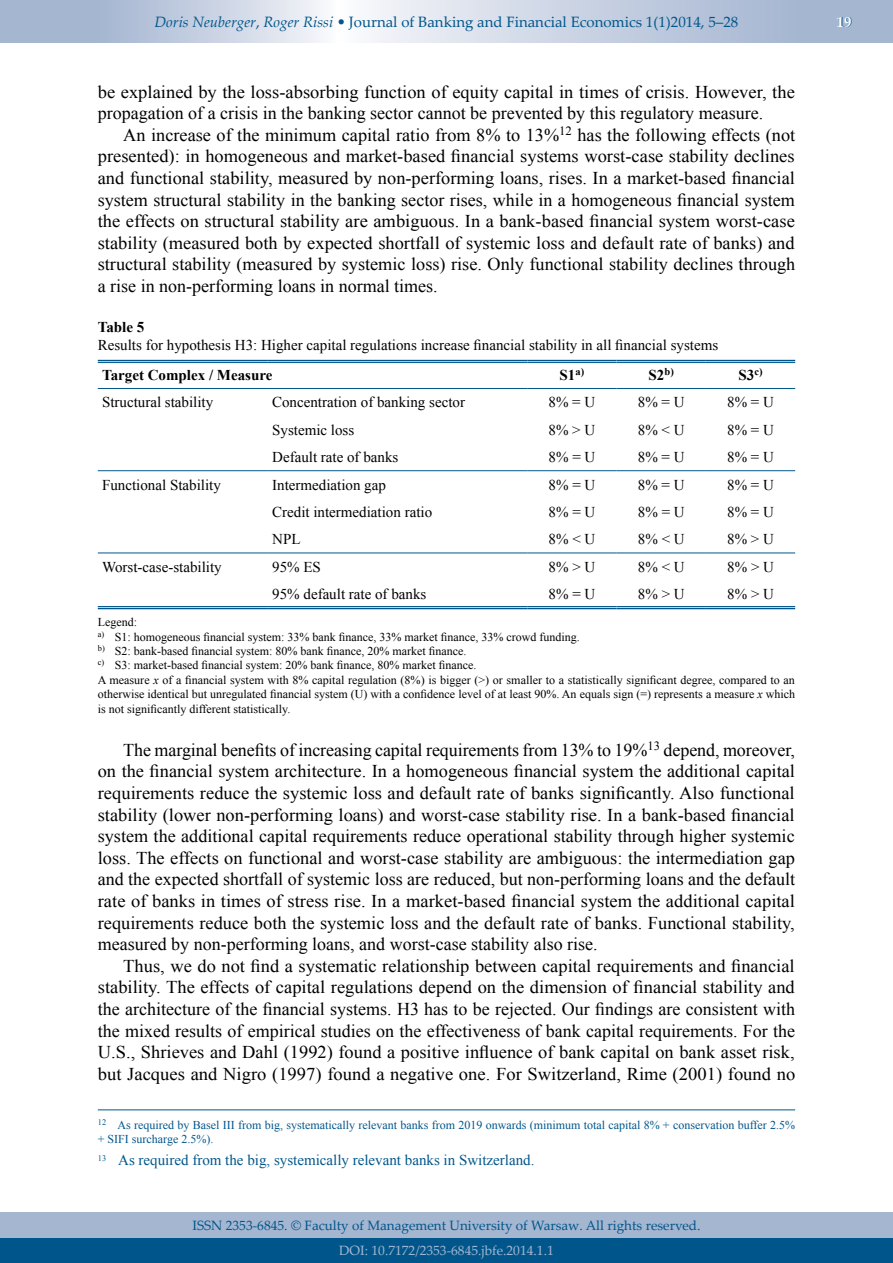
<style>
.page{position:relative;width:893px;height:1263px;background:#fff}
.page>*{position:absolute;margin:0;border:0;box-sizing:border-box;transform-origin:0 0}
.t1{font:18px/21.6px "Times New Roman";color:#000;text-align:justify}
.t2{font:15px "Times New Roman";color:#000}
.t3{font:15px "Palatino Linotype";color:#00568b}
.t4{font:15px "Times New Roman";color:#00568b}
.t5{font:700 15px "Times New Roman";color:#000}
.t6{font:700 15px "Palatino Linotype";color:#fff}
.t7{font:13.5px "Palatino Linotype";color:#00568b}
.t8{font:13.5px "Palatino Linotype";color:#a5b6d1}
.t9{font:12px/14.4px "Times New Roman";color:#000}
.t10{font:12px/14.4px "Times New Roman";color:#00568b}
.s1{font-style:italic}
</style>
<div class="page">
<div style="left:795px;top:0;width:98px;height:43px;background:#a5b6d1"></div>
<svg style="left:98px;top:0;width:697px;height:43px;background:#cdd6e5"></svg>
<div style="left:0;top:1237px;width:893px;height:26px;background:#00568b"></div>
<div style="left:0;top:1212px;width:893px;height:25px;background:#a5b6d1"></div>
<div style="left:0;top:0;width:98px;height:43px;background:#a5b6d1"></div>
<hr style="left:98px;top:360px;width:170px;height:1px;background:#00568b">
<hr style="left:98px;top:362px;width:170px;height:1px;background:#00568b">
<hr style="left:268px;top:360px;width:259px;height:1px;background:#00568b">
<hr style="left:268px;top:362px;width:259px;height:1px;background:#00568b">
<hr style="left:527px;top:360px;width:90px;height:1px;background:#00568b">
<hr style="left:527px;top:362px;width:90px;height:1px;background:#00568b">
<hr style="left:617px;top:360px;width:89px;height:1px;background:#00568b">
<hr style="left:617px;top:362px;width:89px;height:1px;background:#00568b">
<hr style="left:706px;top:360px;width:89px;height:1px;background:#00568b">
<hr style="left:706px;top:362px;width:89px;height:1px;background:#00568b">
<hr style="left:98px;top:388px;width:170px;height:1px;background:#00568b">
<hr style="left:268px;top:388px;width:259px;height:1px;background:#00568b">
<hr style="left:527px;top:388px;width:90px;height:1px;background:#00568b">
<hr style="left:617px;top:388px;width:89px;height:1px;background:#00568b">
<hr style="left:706px;top:388px;width:89px;height:1px;background:#00568b">
<hr style="left:98px;top:470px;width:170px;height:1px;background:#00568b">
<hr style="left:268px;top:470px;width:259px;height:1px;background:#00568b">
<hr style="left:527px;top:470px;width:90px;height:1px;background:#00568b">
<hr style="left:617px;top:470px;width:89px;height:1px;background:#00568b">
<hr style="left:706px;top:470px;width:89px;height:1px;background:#00568b">
<hr style="left:98px;top:553px;width:170px;height:1px;background:#00568b">
<hr style="left:98px;top:606px;width:170px;height:1px;background:#00568b">
<hr style="left:98px;top:608px;width:170px;height:1px;background:#00568b">
<hr style="left:268px;top:553px;width:259px;height:1px;background:#00568b">
<hr style="left:527px;top:553px;width:90px;height:1px;background:#00568b">
<hr style="left:617px;top:553px;width:89px;height:1px;background:#00568b">
<hr style="left:706px;top:553px;width:89px;height:1px;background:#00568b">
<hr style="left:268px;top:606px;width:259px;height:1px;background:#00568b">
<hr style="left:268px;top:608px;width:259px;height:1px;background:#00568b">
<hr style="left:527px;top:606px;width:90px;height:1px;background:#00568b">
<hr style="left:527px;top:608px;width:90px;height:1px;background:#00568b">
<hr style="left:617px;top:606px;width:89px;height:1px;background:#00568b">
<hr style="left:617px;top:608px;width:89px;height:1px;background:#00568b">
<hr style="left:706px;top:606px;width:89px;height:1px;background:#00568b">
<hr style="left:706px;top:608px;width:89px;height:1px;background:#00568b">
<hr style="left:98px;top:1109px;width:697px;height:1px;background:#00568b">
<p class="t3" style="left:155px;top:11px;width:585px"><span class="s1">Doris Neuberger</span>, <span class="s1">Roger Rissi</span> • Journal of Banking and Financial Economics 1(1)2014, 5–28</p>
<p class="t1" style="left:98px;top:80px;width:699px">be explained by the loss-absorbing function of equity capital in times of crisis. However, the propagation of a crisis in the banking sector cannot be prevented by this regulatory measure.</p>
<p class="t1" style="left:98px;top:124px;width:699px;text-indent:26px">An increase of the minimum capital ratio from 8% to 13%<sup>12</sup> has the following effects (not presented): in homogeneous and market-based financial systems worst-case stability declines and functional stability, measured by non-performing loans, rises. In a market-based financial system structural stability in the banking sector rises, while in a homogeneous financial system the effects on structural stability are ambiguous. In a bank-based financial system worst-case stability (measured both by expected shortfall of systemic loss and default rate of banks) and structural stability (measured by systemic loss) rise. Only functional stability declines through a rise in non-performing loans in normal times.</p>
<p class="t5" style="left:98px;top:316px;width:48px">Table 5</p>
<p class="t2" style="left:98px;top:334px;width:622px">Results for hypothesis H3: Higher capital regulations increase financial stability in all financial systems</p>
<p class="t5" style="left:102px;top:365px;width:172px">Target Complex / Measure</p>
<p class="t5" style="left:560px;top:365px;width:26px">S1<sup>a)</sup></p>
<p class="t5" style="left:649px;top:365px;width:27px">S2<sup>b)</sup></p>
<p class="t5" style="left:738px;top:365px;width:26px">S3<sup>c)</sup></p>
<p class="t2" style="left:102px;top:392px;width:113px">Structural stability</p>
<p class="t2" style="left:272px;top:392px;width:194px">Concentration of banking sector</p>
<p class="t2" style="left:549px;top:392px;width:48px">8% = U</p>
<p class="t2" style="left:638px;top:392px;width:48px">8% = U</p>
<p class="t2" style="left:727px;top:392px;width:48px">8% = U</p>
<p class="t2" style="left:272px;top:420px;width:84px">Systemic loss</p>
<p class="t2" style="left:549px;top:420px;width:48px">8% &gt; U</p>
<p class="t2" style="left:638px;top:420px;width:48px">8% &lt; U</p>
<p class="t2" style="left:727px;top:420px;width:48px">8% = U</p>
<p class="t2" style="left:272px;top:447px;width:128px">Default rate of banks</p>
<p class="t2" style="left:549px;top:447px;width:48px">8% = U</p>
<p class="t2" style="left:638px;top:447px;width:48px">8% = U</p>
<p class="t2" style="left:727px;top:447px;width:48px">8% = U</p>
<p class="t2" style="left:102px;top:474px;width:120px">Functional Stability</p>
<p class="t2" style="left:272px;top:474px;width:115px">Intermediation gap</p>
<p class="t2" style="left:549px;top:474px;width:48px">8% = U</p>
<p class="t2" style="left:638px;top:474px;width:48px">8% = U</p>
<p class="t2" style="left:727px;top:474px;width:48px">8% = U</p>
<p class="t2" style="left:272px;top:502px;width:161px">Credit intermediation ratio</p>
<p class="t2" style="left:549px;top:502px;width:48px">8% = U</p>
<p class="t2" style="left:638px;top:502px;width:48px">8% = U</p>
<p class="t2" style="left:727px;top:502px;width:48px">8% = U</p>
<p class="t2" style="left:272px;top:529px;width:30px">NPL</p>
<p class="t2" style="left:549px;top:529px;width:48px">8% &lt; U</p>
<p class="t2" style="left:638px;top:529px;width:48px">8% &lt; U</p>
<p class="t2" style="left:727px;top:529px;width:48px">8% &gt; U</p>
<p class="t2" style="left:102px;top:557px;width:121px">Worst-case-stability</p>
<p class="t2" style="left:272px;top:557px;width:50px">95% ES</p>
<p class="t2" style="left:549px;top:557px;width:48px">8% &gt; U</p>
<p class="t2" style="left:638px;top:557px;width:48px">8% &lt; U</p>
<p class="t2" style="left:727px;top:557px;width:48px">8% &gt; U</p>
<p class="t2" style="left:272px;top:584px;width:156px">95% default rate of banks</p>
<p class="t2" style="left:549px;top:584px;width:48px">8% = U</p>
<p class="t2" style="left:638px;top:584px;width:48px">8% &gt; U</p>
<p class="t2" style="left:727px;top:584px;width:48px">8% &gt; U</p>
<p class="t9" style="left:98px;top:615px;width:699px">Legend:<br><sup>a)</sup> S1: homogeneous financial system: 33% bank finance, 33% market finance, 33% crowd funding.<br><sup>b)</sup> S2: bank-based financial system: 80% bank finance, 20% market finance.<br><sup>c)</sup> S3: market-based financial system: 20% bank finance, 80% market finance.<br>A measure <span class="s1">x</span> of a financial system with 8% capital regulation (8%) is bigger (&gt;) or smaller to a statistically significant degree, compared to an otherwise identical but unregulated financial system (U) with a confidence level of at least 90%. An equals sign (=) represents a measure <span class="s1">x</span> which is not significantly different statistically.</p>
<p class="t1" style="left:98px;top:739px;width:699px;text-indent:26px">The marginal benefits of increasing capital requirements from 13% to 19%<sup>13</sup> depend, moreover, on the financial system architecture. In a homogeneous financial system the additional capital requirements reduce the systemic loss and default rate of banks significantly. Also functional stability (lower non-performing loans) and worst-case stability rise. In a bank-based financial system the additional capital requirements reduce operational stability through higher systemic loss. The effects on functional and worst-case stability are ambiguous: the intermediation gap and the expected shortfall of systemic loss are reduced, but non-performing loans and the default rate of banks in times of stress rise. In a market-based financial system the additional capital requirements reduce both the systemic loss and the default rate of banks. Functional stability, measured by non-performing loans, and worst-case stability also rise.</p>
<p class="t1" style="left:98px;top:955px;width:699px;text-indent:26px">Thus, we do not find a systematic relationship between capital requirements and financial stability. The effects of capital regulations depend on the dimension of financial stability and the architecture of the financial systems. H3 has to be rejected. Our findings are consistent with the mixed results of empirical studies on the effectiveness of bank capital requirements. For the U.S., Shrieves and Dahl (1992) found a positive influence of bank capital on bank asset risk, but Jacques and Nigro (1997) found a negative one. For Switzerland, Rime (2001) found no</p>
<p class="t10" style="left:98px;top:1117px;width:699px"><sup>12</sup> As required by Basel III from big, systematically relevant banks from 2019 onwards (minimum total capital 8% + conservation buffer 2.5% + SIFI surcharge 2.5%).</p>
<p class="t4" style="left:98px;top:1150px;width:438px"><sup>13</sup> As required from the big, systemically relevant banks in Switzerland.</p>
<p class="t7" style="left:192px;top:1215px;width:509px">ISSN 2353-6845. © Faculty of Management University of Warsaw. All rights reserved.</p>
<p class="t8" style="left:339px;top:1241px;width:216px">DOI: 10.7172/2353-6845.jbfe.2014.1.1</p>
<p class="t6" style="left:837px;top:11px;width:16px">19</p>
</div>
